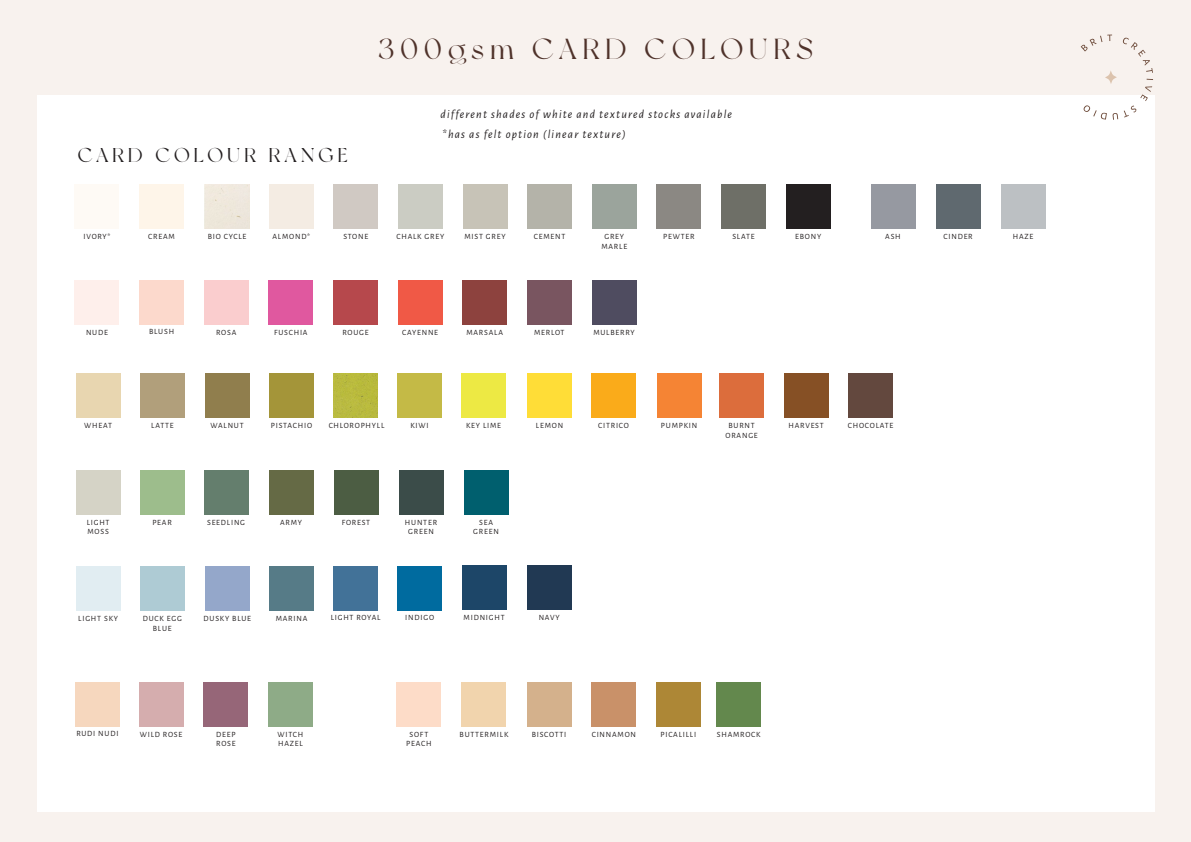
<style>
.page{position:relative;width:1191px;height:842px;background:#f8f2ee}
.page>*{position:absolute;margin:0;border:0;box-sizing:border-box;transform-origin:0 0}
.t1{font:29px "New York";letter-spacing:.2em;color:#4f322a}
.t2{font:20px "New York";letter-spacing:.2em;color:#231f20}
.t3{font:italic 12px "Alegreya Sans";letter-spacing:.1em;color:#231f20}
.t4{font:8px/9.6px "Alegreya Sans";letter-spacing:.1em;color:#231f20;text-align:center}
</style>
<div class="page">
<div style="left:36px;top:96px;width:1118px;height:716px;background:#fff"></div>
<div style="left:871px;top:184px;width:44px;height:44px;background:#9699a1"></div>
<div style="left:936px;top:184px;width:44px;height:44px;background:#5f696f"></div>
<div style="left:1001px;top:184px;width:44px;height:44px;background:#bcc0c3"></div>
<div style="left:786px;top:184px;width:44px;height:45px;background:#231f20"></div>
<div style="left:139px;top:280px;width:45px;height:44px;background:#fcd9cc"></div>
<div style="left:333px;top:566px;width:45px;height:45px;background:#427298"></div>
<div style="left:719px;top:373px;width:45px;height:45px;background:#dc6d3c"></div>
<div style="left:334px;top:470px;width:44px;height:44px;background:#4c5d43"></div>
<div style="left:462px;top:280px;width:45px;height:44px;background:#8d423e"></div>
<div style="left:463px;top:184px;width:44px;height:45px;background:#c7c3b7"></div>
<div style="left:592px;top:280px;width:44px;height:44px;background:#4f4c60"></div>
<div style="left:527px;top:566px;width:44px;height:44px;background:#213953"></div>
<div style="left:269px;top:373px;width:45px;height:45px;background:#a49539"></div>
<div style="left:333px;top:280px;width:45px;height:44px;background:#b6484c"></div>
<div style="left:269px;top:184px;width:44px;height:45px;background:#f4ece3"></div>
<div style="left:269px;top:470px;width:44px;height:44px;background:#656a45"></div>
<div style="left:398px;top:280px;width:44px;height:44px;background:#f05946"></div>
<div style="left:527px;top:184px;width:45px;height:45px;background:#b4b3a9"></div>
<div style="left:398px;top:184px;width:44px;height:45px;background:#cbccc3"></div>
<div style="left:848px;top:373px;width:45px;height:45px;background:#63483e"></div>
<div style="left:140px;top:566px;width:44px;height:45px;background:#aecbd4"></div>
<div style="left:205px;top:566px;width:44px;height:45px;background:#94a7ca"></div>
<div style="left:269px;top:280px;width:44px;height:44px;background:#e0589f"></div>
<div style="left:592px;top:184px;width:44px;height:45px;background:#9ba49c"></div>
<div style="left:784px;top:373px;width:44px;height:45px;background:#865025"></div>
<div style="left:399px;top:470px;width:44px;height:44px;background:#3b4c49"></div>
<div style="left:140px;top:373px;width:45px;height:45px;background:#b19f7b"></div>
<div style="left:76px;top:470px;width:44px;height:44px;background:#d5d3c6"></div>
<div style="left:76px;top:566px;width:44px;height:45px;background:#e1edf2"></div>
<div style="left:269px;top:566px;width:45px;height:45px;background:#567b87"></div>
<div style="left:527px;top:280px;width:44px;height:44px;background:#795560"></div>
<div style="left:462px;top:566px;width:44px;height:44px;background:#1d4668"></div>
<div style="left:75px;top:280px;width:44px;height:44px;background:#feefeb"></div>
<div style="left:140px;top:470px;width:44px;height:44px;background:#9dbd8c"></div>
<div style="left:657px;top:184px;width:44px;height:45px;background:#8b8883"></div>
<div style="left:657px;top:373px;width:44px;height:45px;background:#f58434"></div>
<div style="left:204px;top:280px;width:44px;height:44px;background:#facdce"></div>
<div style="left:464px;top:470px;width:44px;height:44px;background:#005f6e"></div>
<div style="left:204px;top:470px;width:44px;height:44px;background:#647e6d"></div>
<div style="left:721px;top:184px;width:44px;height:45px;background:#6e6f67"></div>
<div style="left:334px;top:184px;width:44px;height:45px;background:#d0c9c3"></div>
<div style="left:205px;top:373px;width:44px;height:45px;background:#907e4d"></div>
<div style="left:76px;top:373px;width:44px;height:45px;background:#e8d6b0"></div>
<div style="left:75px;top:682px;width:45px;height:44px;background:#f6d7be"></div>
<div style="left:656px;top:682px;width:44px;height:44px;background:#ad8736"></div>
<div style="left:527px;top:682px;width:44px;height:44px;background:#d4b18c"></div>
<div style="left:462px;top:682px;width:44px;height:44px;background:#f1d4ad"></div>
<div style="left:268px;top:682px;width:45px;height:44px;background:#8eab87"></div>
<div style="left:397px;top:682px;width:44px;height:44px;background:#fddcc8"></div>
<div style="left:204px;top:682px;width:44px;height:44px;background:#966678"></div>
<div style="left:139px;top:682px;width:44px;height:44px;background:#d5adae"></div>
<div style="left:591px;top:682px;width:45px;height:44px;background:#c99169"></div>
<div style="left:716px;top:682px;width:45px;height:44px;background:#63884d"></div>
<div style="left:75px;top:184px;width:44px;height:45px;background:#fefaf5"></div>
<div style="left:139px;top:184px;width:45px;height:45px;background:#fef5e9"></div>
<div style="left:205px;top:184px;width:44px;height:45px;background:#eee8dc"></div>
<div style="left:527px;top:373px;width:45px;height:45px;background:#ffdd37"></div>
<div style="left:591px;top:373px;width:45px;height:45px;background:#faab1a"></div>
<div style="left:397px;top:566px;width:45px;height:45px;background:#006b9f"></div>
<div style="left:461px;top:373px;width:45px;height:45px;background:#ede944"></div>
<div style="left:397px;top:373px;width:45px;height:45px;background:#c4ba46"></div>
<div style="left:333px;top:373px;width:45px;height:45px;background:#b9ba3e"></div>
<svg style="left:1080px;top:35px;width:73px;height:85px"></svg>
<p class="t1" style="left:378px;top:31px;width:436px">300gsm CARD COLOURS</p>
<p class="t3" style="left:440px;top:106px;width:293px">different shades of white and textured stocks available</p>
<p class="t2" style="left:78px;top:143px;width:272px">CARD COLOUR RANGE</p>
<p class="t3" style="left:442px;top:126px;width:185px">*has as felt option (linear texture)</p>
<p class="t4" style="left:84px;top:231px;width:29px">IVORY*</p>
<p class="t4" style="left:148px;top:231px;width:28px">CREAM</p>
<p class="t4" style="left:208px;top:231px;width:40px">BIO CYCLE</p>
<p class="t4" style="left:272px;top:231px;width:39px">ALMOND*</p>
<p class="t4" style="left:343px;top:231px;width:26px">STONE</p>
<p class="t4" style="left:732px;top:231px;width:24px">SLATE</p>
<p class="t4" style="left:396px;top:231px;width:49px">CHALK GREY</p>
<p class="t4" style="left:534px;top:231px;width:33px">CEMENT</p>
<p class="t4" style="left:464px;top:231px;width:43px">MIST GREY</p>
<p class="t4" style="left:601px;top:231px;width:27px">GREY<br>MARLE</p>
<p class="t4" style="left:663px;top:231px;width:33px">PEWTER</p>
<p class="t4" style="left:86px;top:327px;width:23px">NUDE</p>
<p class="t4" style="left:149px;top:326px;width:27px">BLUSH</p>
<p class="t4" style="left:216px;top:327px;width:22px">ROSA</p>
<p class="t4" style="left:274px;top:327px;width:35px">FUSCHIA</p>
<p class="t4" style="left:342px;top:327px;width:28px">ROUGE</p>
<p class="t4" style="left:402px;top:327px;width:38px">CAYENNE</p>
<p class="t4" style="left:466px;top:327px;width:38px">MARSALA</p>
<p class="t4" style="left:534px;top:327px;width:32px">MERLOT</p>
<p class="t4" style="left:593px;top:327px;width:43px">MULBERRY</p>
<p class="t4" style="left:795px;top:231px;width:28px">EBONY</p>
<p class="t4" style="left:885px;top:231px;width:17px">ASH</p>
<p class="t4" style="left:943px;top:231px;width:31px">CINDER</p>
<p class="t4" style="left:1013px;top:231px;width:22px">HAZE</p>
<p class="t4" style="left:84px;top:420px;width:29px">WHEAT</p>
<p class="t4" style="left:210px;top:420px;width:35px">WALNUT</p>
<p class="t4" style="left:151px;top:420px;width:24px">LATTE</p>
<p class="t4" style="left:271px;top:420px;width:43px">PISTACHIO</p>
<p class="t4" style="left:329px;top:420px;width:57px">CHLOROPHYLL</p>
<p class="t4" style="left:410px;top:420px;width:20px">KIWI</p>
<p class="t4" style="left:466px;top:420px;width:37px">KEY LIME</p>
<p class="t4" style="left:536px;top:420px;width:29px">LEMON</p>
<p class="t4" style="left:598px;top:420px;width:32px">CITRICO</p>
<p class="t4" style="left:661px;top:420px;width:38px">PUMPKIN</p>
<p class="t4" style="left:725px;top:420px;width:34px">BURNT<br>ORANGE</p>
<p class="t4" style="left:788px;top:420px;width:37px">HARVEST</p>
<p class="t4" style="left:848px;top:420px;width:47px">CHOCOLATE</p>
<p class="t4" style="left:87px;top:517px;width:24px;text-align:left">LIGHT<br>MOSS</p>
<p class="t4" style="left:152px;top:517px;width:21px">PEAR</p>
<p class="t4" style="left:207px;top:517px;width:39px">SEEDLING</p>
<p class="t4" style="left:280px;top:517px;width:23px">ARMY</p>
<p class="t4" style="left:342px;top:517px;width:30px">FOREST</p>
<p class="t4" style="left:405px;top:517px;width:34px">HUNTER</p>
<p class="t4" style="left:408px;top:526px;width:27px">GREEN</p>
<p class="t4" style="left:473px;top:517px;width:27px">SEA<br>GREEN</p>
<p class="t4" style="left:78px;top:613px;width:41px">LIGHT SKY</p>
<p class="t4" style="left:276px;top:613px;width:33px">MARINA</p>
<p class="t4" style="left:143px;top:613px;width:41px">DUCK EGG<br>BLUE</p>
<p class="t4" style="left:204px;top:613px;width:49px">DUSKY BLUE</p>
<p class="t4" style="left:331px;top:613px;width:51px">LIGHT ROYAL</p>
<p class="t4" style="left:405px;top:613px;width:30px">INDIGO</p>
<p class="t4" style="left:463px;top:613px;width:43px">MIDNIGHT</p>
<p class="t4" style="left:539px;top:613px;width:23px">NAVY</p>
<p class="t4" style="left:76px;top:728px;width:44px">RUDI NUDI</p>
<p class="t4" style="left:277px;top:729px;width:27px">WITCH</p>
<p class="t4" style="left:459px;top:729px;width:50px">BUTTERMILK</p>
<p class="t4" style="left:531px;top:729px;width:36px">BISCOTTI</p>
<p class="t4" style="left:660px;top:729px;width:37px">PICALILLI</p>
<p class="t4" style="left:278px;top:738px;width:26px">HAZEL</p>
<p class="t4" style="left:140px;top:729px;width:44px">WILD ROSE</p>
<p class="t4" style="left:592px;top:729px;width:46px">CINNAMON</p>
<p class="t4" style="left:409px;top:729px;width:20px">SOFT</p>
<p class="t4" style="left:406px;top:738px;width:27px">PEACH</p>
<p class="t4" style="left:216px;top:729px;width:21px">DEEP</p>
<p class="t4" style="left:216px;top:738px;width:21px">ROSE</p>
<p class="t4" style="left:717px;top:729px;width:45px">SHAMROCK</p>
</div>
